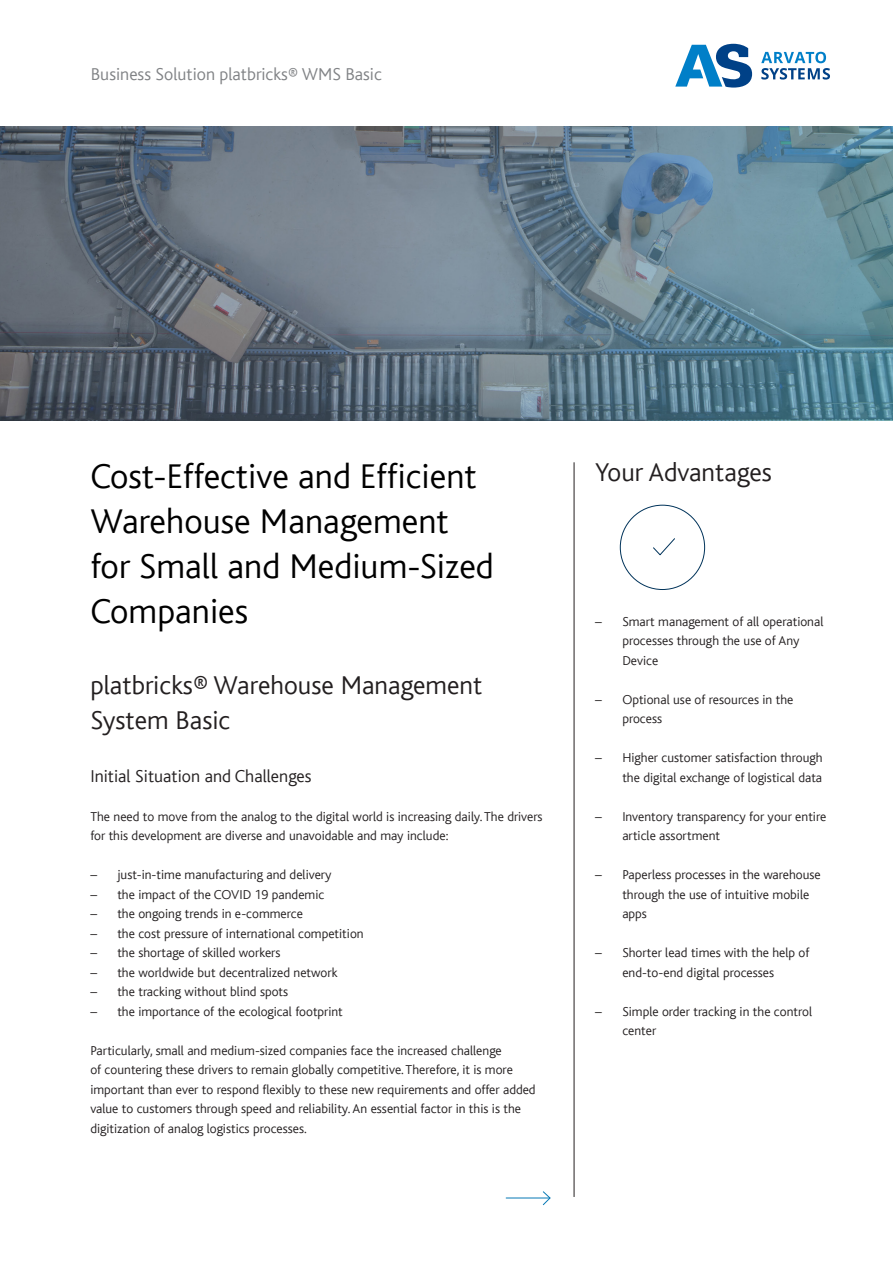
<style>
.page{position:relative;width:893px;height:1263px;background:#fff}
.page>*{position:absolute;margin:0;border:0;box-sizing:border-box;transform-origin:0 0}
.H3_grau{font:300 36px/45px "Bliss";color:#000}
.H2_grau{font:300 27px/35.4px "Bliss";color:#231f20}
.Fliesstext_grau{font:300 18px "Bliss";color:#808285}
.Fliesstext_grau-2{font:300 18px "Bliss";color:#231f20}
.Text{font:300 13.5px/19.5px "Bliss";color:#231f20}
.Fliesstext_grau-3{font:300 13.5px/19.5px "Bliss";color:#231f20}
</style>
<div class="page">
<img style="left:0;top:126px;width:893px;height:294px">
<hr style="left:506px;top:1198px;width:44px;height:1px;background:#0779b5">
<svg style="left:542px;top:1191px;width:9px;height:14px"></svg>
<hr style="left:574px;top:462px;width:1px;height:735px;background:#231f20">
<svg style="left:653px;top:538px;width:22px;height:17px"></svg>
<svg style="left:675px;top:44px;width:77px;height:44px"></svg>
<svg style="left:761px;top:52px;width:69px;height:28px"></svg>
<p class="Fliesstext_grau" style="left:91px;top:64px;width:293px">Business Solution platbricks® WMS Basic</p>
<p class="H3_grau" style="left:90px;top:454px;width:405px">Cost-Effective and Efficient<br>Warehouse Management for Small and Medium-Sized<br>Companies</p>
<p class="H2_grau" style="left:90px;top:668px;width:394px">platbricks® Warehouse Management<br>System Basic</p>
<p class="Fliesstext_grau-2" style="left:90px;top:766px;width:223px">Initial Situation and Challenges</p>
<p class="Fliesstext_grau-3" style="left:90px;top:807px;width:454px">The need to move from the analog to the digital world is increasing daily. The drivers for this development are diverse and unavoidable and may include:</p>
<p class="Text" style="left:90px;top:865px;width:243px">– just-in-time manufacturing and delivery</p>
<p class="Text" style="left:90px;top:885px;width:235px">– the impact of the COVID 19 pandemic</p>
<p class="Text" style="left:90px;top:904px;width:214px">– the ongoing trends in e-commerce</p>
<p class="Text" style="left:90px;top:924px;width:275px">– the cost pressure of international competition</p>
<p class="Text" style="left:90px;top:943px;width:192px">– the shortage of skilled workers</p>
<p class="Text" style="left:90px;top:963px;width:249px">– the worldwide but decentralized network</p>
<p class="Text" style="left:90px;top:982px;width:199px">– the tracking without blind spots</p>
<p class="Text" style="left:90px;top:1002px;width:254px">– the importance of the ecological footprint</p>
<p class="Text" style="left:90px;top:1041px;width:447px">Particularly, small and medium-sized companies face the increased challenge<br>of countering these drivers to remain globally competitive. Therefore, it is more important than ever to respond flexibly to these new requirements and offer added value to customers through speed and reliability. An essential factor in this is the digitization of analog logistics processes.</p>
<p class="H2_grau" style="left:595px;top:455px;width:178px">Your Advantages</p>
<p class="Text" style="left:622px;top:612px;width:203px;text-indent:-27px">– Smart management of all operational processes through the use of Any<br>Device</p>
<p class="Text" style="left:622px;top:690px;width:173px;text-indent:-27px">– Optional use of resources in the process</p>
<p class="Text" style="left:595px;top:748px;width:229px;text-align:right">– Higher customer satisfaction through the digital exchange of logistical data</p>
<p class="Text" style="left:622px;top:807px;width:205px;text-indent:-27px">– Inventory transparency for your entire article assortment</p>
<p class="Text" style="left:622px;top:865px;width:200px;text-indent:-27px">– Paperless processes in the warehouse through the use of intuitive mobile apps</p>
<p class="Text" style="left:622px;top:943px;width:189px;text-indent:-27px">– Shorter lead times with the help of end-to-end digital processes</p>
<p class="Text" style="left:622px;top:1002px;width:191px;text-indent:-27px">– Simple order tracking in the control center</p>
</div>
